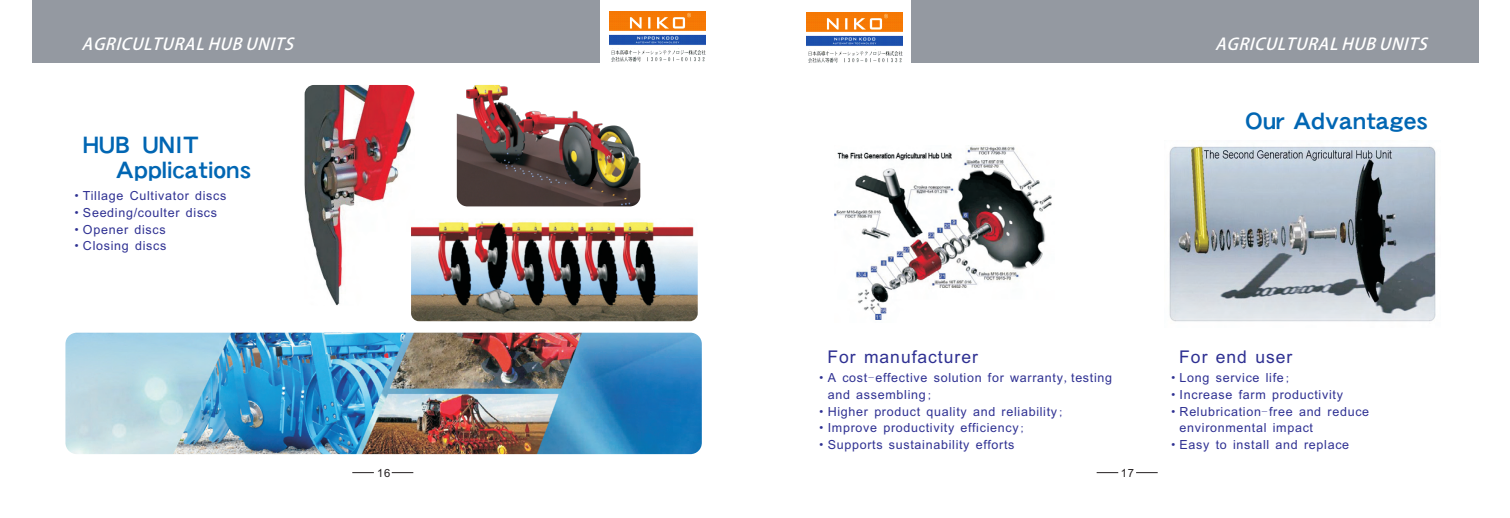
<style>
.page{position:relative;width:1510px;height:518px;background:#fff}
.page>*{position:absolute;margin:0;border:0;box-sizing:border-box;transform-origin:0 0}
.t1{font:25px/25px "DF Shua Shua W7 WINP BF";color:#0166b3}
.t2{font:17.5px "Arial";letter-spacing:.055em;color:#2e3092}
.t3{font:italic 16.25px "Koz Go Pro";color:#fff}
.t4{font:12.5px/16.8px "Arial";letter-spacing:.055em;color:#2e3092}
.t5{font:11.25px "Arial";color:#231f20}
.s1{font-family:"Sim Sun"}
</style>
<div class="page">
<div style="left:32px;top:0;width:567px;height:63px;background:#9499a1"></div>
<div style="left:911px;top:0;width:567px;height:63px;background:#9499a1"></div>
<svg style="left:622px;top:61px;width:74px;height:1px"></svg>
<img style="left:834px;top:145px;width:218px;height:175px">
<img style="left:1169px;top:146px;width:267px;height:176px">
<svg style="left:352px;top:472px;width:22px;height:1px"></svg>
<svg style="left:392px;top:472px;width:21px;height:1px"></svg>
<svg style="left:1096px;top:472px;width:22px;height:1px"></svg>
<svg style="left:1136px;top:472px;width:21px;height:1px"></svg>
<img style="left:457px;top:85px;width:183px;height:121px;border-radius:10px">
<img style="left:305px;top:85px;width:110px;height:220px;border-radius:9px">
<img style="left:411px;top:218px;width:286px;height:103px;border-radius:8px">
<img style="left:65px;top:332px;width:637px;height:122px;border-radius:11px">
<img style="left:609px;top:12px;width:96px;height:49px">
<img style="left:806px;top:12px;width:96px;height:50px">
<h3 class="t3" style="left:81px;top:36px;width:217px">AGRICULTURAL HUB UNITS</h3>
<h3 class="t3" style="left:1215px;top:36px;width:217px">AGRICULTURAL HUB UNITS</h3>
<h1 class="t1" style="left:116px;top:132px;width:137px;text-indent:-33px">HUB UNIT<br>Applications</h1>
<p class="t4" style="left:70px;top:188px;width:157px"><span class="s1">·</span>Tillage Cultivator discs <span class="s1">·</span>Seeding/coulter discs <span class="s1">·</span>Opener discs <span class="s1">·</span>Closing discs</p>
<h1 class="t1" style="left:1245px;top:107px;width:184px">Our Advantages</h1>
<h2 class="t2" style="left:827px;top:350px;width:152px">For manufacturer</h2>
<p class="t4" style="left:815px;top:370px;width:298px"><span class="s1">·</span>A cost<span class="s1">-</span>effective solution for warranty<span class="s1">,</span>testing</p>
<p class="t4" style="left:827px;top:387px;width:106px">and assembling<span class="s1">;</span></p>
<p class="t4" style="left:815px;top:403px;width:250px"><span class="s1">·</span>Higher product quality and reliability<span class="s1">;</span></p>
<p class="t4" style="left:815px;top:420px;width:212px"><span class="s1">·</span>Improve productivity efficiency<span class="s1">;</span></p>
<p class="t4" style="left:815px;top:437px;width:201px"><span class="s1">·</span>Supports sustainability efforts</p>
<p class="t5" style="left:377px;top:468px;width:15px">16</p>
<p class="t5" style="left:1120px;top:468px;width:15px">17</p>
<h2 class="t2" style="left:1179px;top:350px;width:115px">For end user</h2>
<p class="t4" style="left:1167px;top:370px;width:125px"><span class="s1">·</span>Long service life<span class="s1">;</span></p>
<p class="t4" style="left:1167px;top:387px;width:177px"><span class="s1">·</span>Increase farm productivity</p>
<p class="t4" style="left:1167px;top:403px;width:204px"><span class="s1">·</span>Relubrication<span class="s1">-</span>free and reduce</p>
<p class="t4" style="left:1179px;top:420px;width:135px">environmental impact</p>
<p class="t4" style="left:1167px;top:437px;width:184px"><span class="s1">·</span>Easy to install and replace</p>
</div>
